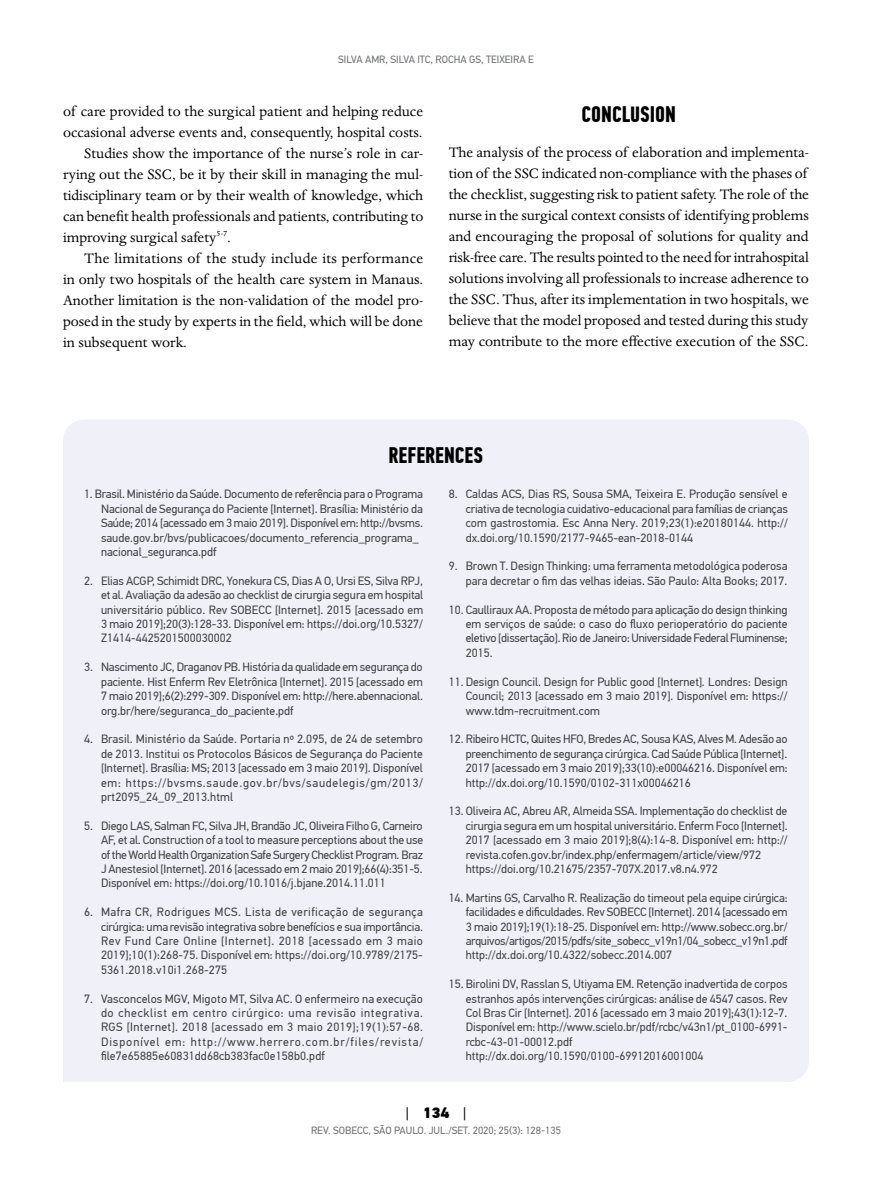
<style>
.page{position:relative;width:893px;height:1191px;background:#fff}
.page>*{position:absolute;margin:0;border:0;box-sizing:border-box;transform-origin:0 0}
.t1{font:700 22.5px "PF Din Text Comp Pro";color:#000}
.t2{font:15.75px/21px "Dante MT Std";color:#000}
.t3{font:15.75px "Dante MT Std";letter-spacing:.02em;color:#000}
.t4{font:900 15px "PF Din Text Pro";color:#000}
.t5{font:12px/14.4px "PF Din Text Pro";color:#414042;text-align:justify}
.t6{font:10.5px "PF Din Text Pro";color:#6d6e71}
.s1{font-style:italic}
.s2{font-weight:400}
</style>
<div class="page">
<div style="left:63px;top:420px;width:746px;height:662px;background:#eff0f8"></div>
<p class="t6" style="left:338px;top:53px;width:197px">SILVA AMR, SILVA ITC, ROCHA GS, TEIXEIRA E</p>
<h2 class="t2" style="left:63px;top:100px;width:362px">of care provided to the surgical patient and helping reduce</h2>
<h2 class="t2" style="left:63px;top:121px;width:361px">occasional adverse events and, consequently, hospital costs.</h2>
<h2 class="t2" style="left:84px;top:142px;width:340px">Studies show the importance of the nurse’s role in car-</h2>
<h2 class="t2" style="left:63px;top:163px;width:362px">rying out the SSC, be it by their skill in managing the mul-</h2>
<h2 class="t2" style="left:63px;top:184px;width:362px">tidisciplinary team or by their wealth of knowledge, which</h2>
<h2 class="t2" style="left:63px;top:205px;width:362px">can benefit health professionals and patients, contributing to</h2>
<h2 class="t2" style="left:63px;top:226px;width:169px">improving surgical safety<sup>5-7</sup>.</h2>
<h2 class="t3" style="left:84px;top:249px;width:341px">The limitations of the study include its performance</h2>
<h2 class="t2" style="left:63px;top:268px;width:362px">in only two hospitals of the health care system in Manaus.</h2>
<h2 class="t2" style="left:63px;top:289px;width:362px">Another limitation is the non-validation of the model pro-</h2>
<h2 class="t2" style="left:63px;top:310px;width:361px">posed in the study by experts in the field, which will be done</h2>
<h2 class="t2" style="left:63px;top:331px;width:125px">in subsequent work.</h2>
<h1 class="t1" style="left:582px;top:101px;width:96px">CONCLUSION</h1>
<p class="t2" style="left:449px;top:142px;width:362px">The analysis of the process of elaboration and implementa&shy;tion of the SSC indicated non-compliance with the phases of the checklist, suggesting risk to patient safety. The role of the nurse in the surgical context consists of identifying problems and encouraging the proposal of solutions for quality and risk-free care. The results pointed to the need for intrahospital solutions involving all professionals to increase adherence to the SSC. Thus, after its implementation in two hospitals, we believe that the model proposed and tested during this study may contribute to the more effective execution of the SSC.</p>
<h1 class="t1" style="left:389px;top:441px;width:96px">REFERENCES</h1>
<p class="t5" style="left:101px;top:487px;width:324px;text-align:left;text-indent:-17px">1. Brasil. Ministério da Saúde. Documento de referência para o Programa Nacional de Segurança do Paciente [Internet]. Brasília: Ministério da Saúde; 2014 [acessado em 3 maio 2019]. Disponível em: http://bvsms. saude.gov.br/bvs/publicacoes/documento_referencia_programa_ nacional_seguranca.pdf</p>
<p class="t5" style="left:101px;top:573px;width:324px;text-indent:-17px">2. Elias ACGP, Schimidt DRC, Yonekura CS, Dias A O, Ursi ES, Silva RPJ, et al. Avaliação da adesão ao checklist de cirurgia segura em hospital universitário público. Rev SOBECC [Internet]. 2015 [acessado em 3 maio 2019];20(3):128-33. Disponível em: https://doi.org/10.5327/ Z1414-4425201500030002</p>
<p class="t5" style="left:101px;top:660px;width:324px;text-indent:-17px">3. Nascimento JC, Draganov PB. História da qualidade em segurança do paciente. Hist Enferm Rev Eletrônica [Internet]. 2015 [acessado em 7 maio 2019];6(2):299-309. Disponível em: http://here.abennacional. org.br/here/seguranca_do_paciente.pdf</p>
<p class="t5" style="left:101px;top:732px;width:323px;text-indent:-17px">4. Brasil. Ministério da Saúde. Portaria nº 2.095, de 24 de setembro de 2013. Institui os Protocolos Básicos de Segurança do Paciente [Internet]. Brasília: MS; 2013 [acessado em 3 maio 2019]. Disponível em: https://bvsms.saude.gov.br/bvs/saudelegis/gm/2013/ prt2095_24_09_2013.html</p>
<p class="t5" style="left:101px;top:818px;width:324px;text-indent:-17px">5. Diego LAS, Salman FC, Silva JH, Brandão JC, Oliveira Filho G, Carneiro AF, et al. Construction of a tool to measure perceptions about the use of the World Health Organization Safe Surgery Checklist Program<span class="s1">.</span> Braz J Anestesiol [Internet]. 2016 [acessado em 2 maio 2019];66(4):351‑5.<br>Disponível em: https://doi.org/10.1016/j.bjane.2014.11.011</p>
<p class="t5" style="left:101px;top:905px;width:324px;text-indent:-17px">6. Mafra CR, Rodrigues MCS. Lista de verificação de segurança cirúrgica: uma revisão integrativa sobre benefícios e sua importância.<br>Rev Fund Care Online [Internet]. 2018 [acessado em 3 maio 2019];10(1):268‑75. Disponível em: https://doi.org/10.9789/2175- 5361.2018.v10i1.268-275</p>
<p class="t5" style="left:101px;top:991px;width:324px;text-indent:-17px">7. Vasconcelos MGV, Migoto MT, Silva AC. O enfermeiro na execução do checklist em centro cirúrgico: uma revisão integrativa.<br>RGS [Internet]. 2018 [acessado em 3 maio 2019];19(1):57‑68.<br>Disponível em: http://www.herrero.com.br/files/revista/ file7e65885e60831dd68cb383fac0e158b0.pdf</p>
<p class="t5" style="left:466px;top:487px;width:324px;text-indent:-17px">8. Caldas ACS, Dias RS, Sousa SMA, Teixeira E. Produção sensível e criativa de tecnologia cuidativo-educacional para famílias de crianças com gastrostomia. Esc Anna Nery. 2019;23(1):e20180144. http:// dx.doi.org/10.1590/2177-9465-ean-2018-0144</p>
<p class="t5" style="left:449px;top:559px;width:340px;text-align:right">9. Brown T. Design Thinking: uma ferramenta metodológica poderosa para decretar o fim das velhas ideias. São Paulo: Alta Books; 2017.</p>
<p class="t5" style="left:466px;top:602px;width:323px;text-indent:-17px">10. Caulliraux AA. Proposta de método para aplicação do design thinking em serviços de saúde: o caso do fluxo perioperatório do paciente eletivo [dissertação]. Rio de Janeiro: Universidade Federal Fluminense; 2015.</p>
<p class="t5" style="left:466px;top:674px;width:323px;text-indent:-17px">11. Design Council. Design for Public good [Internet]<span class="s1">.</span> Londres: Design Council; 2013 [acessado em 3 maio 2019]. Disponível em: https:// www.tdm-recruitment.com</p>
<p class="t5" style="left:466px;top:732px;width:324px;text-indent:-17px">12. Ribeiro HCTC, Quites HFO, Bredes AC, Sousa KAS, Alves M. Adesão ao preenchimento de segurança cirúrgica. Cad Saúde Pública [Internet].<br>2017 [acessado em 3 maio 2019];33(10):e00046216. Disponível em: http://dx.doi.org/10.1590/0102-311x00046216</p>
<p class="t5" style="left:466px;top:804px;width:323px;text-align:left;text-indent:-17px">13. Oliveira AC, Abreu AR, Almeida SSA. Implementação do checklist de cirurgia segura em um hospital universitário. Enferm Foco [Internet].<br>2017 [acessado em 3 maio 2019];8(4):14-8. Disponível em: http:// revista.cofen.gov.br/index.php/enfermagem/article/view/972 https://doi.org/10.21675/2357-707X.2017.v8.n4.972</p>
<p class="t5" style="left:466px;top:890px;width:323px;text-indent:-17px">14. Martins GS, Carvalho R. Realização do timeout pela equipe cirúrgica: facilidades e dificuldades. Rev SOBECC [Internet]. 2014 [acessado em 3 maio 2019];19(1):18-25. Disponível em: http://www.sobecc.org.br/ arquivos/artigos/2015/pdfs/site_sobecc_v19n1/04_sobecc_v19n1.pdf http://dx.doi.org/10.4322/sobecc.2014.007</p>
<p class="t5" style="left:466px;top:977px;width:323px;text-align:left;text-indent:-17px">15. Birolini DV, Rasslan S, Utiyama EM. Retenção inadvertida de corpos estranhos após intervenções cirúrgicas: análise de 4547 casos. Rev Col Bras Cir [Internet]. 2016 [acessado em 3 maio 2019];43(1):12-7.<br>Disponível em: http://www.scielo.br/pdf/rcbc/v43n1/pt_0100-6991- rcbc-43-01-00012.pdf http://dx.doi.org/10.1590/0100-69912016001004</p>
<p class="t4" style="left:406px;top:1102px;width:62px"><span class="s2">|</span> 134 <span class="s2">|</span></p>
<p class="t6" style="left:311px;top:1124px;width:251px">REV. SOBECC, SÃO PAULO. JUL./SET. 2020; 25(3): 128-135</p>
</div>
